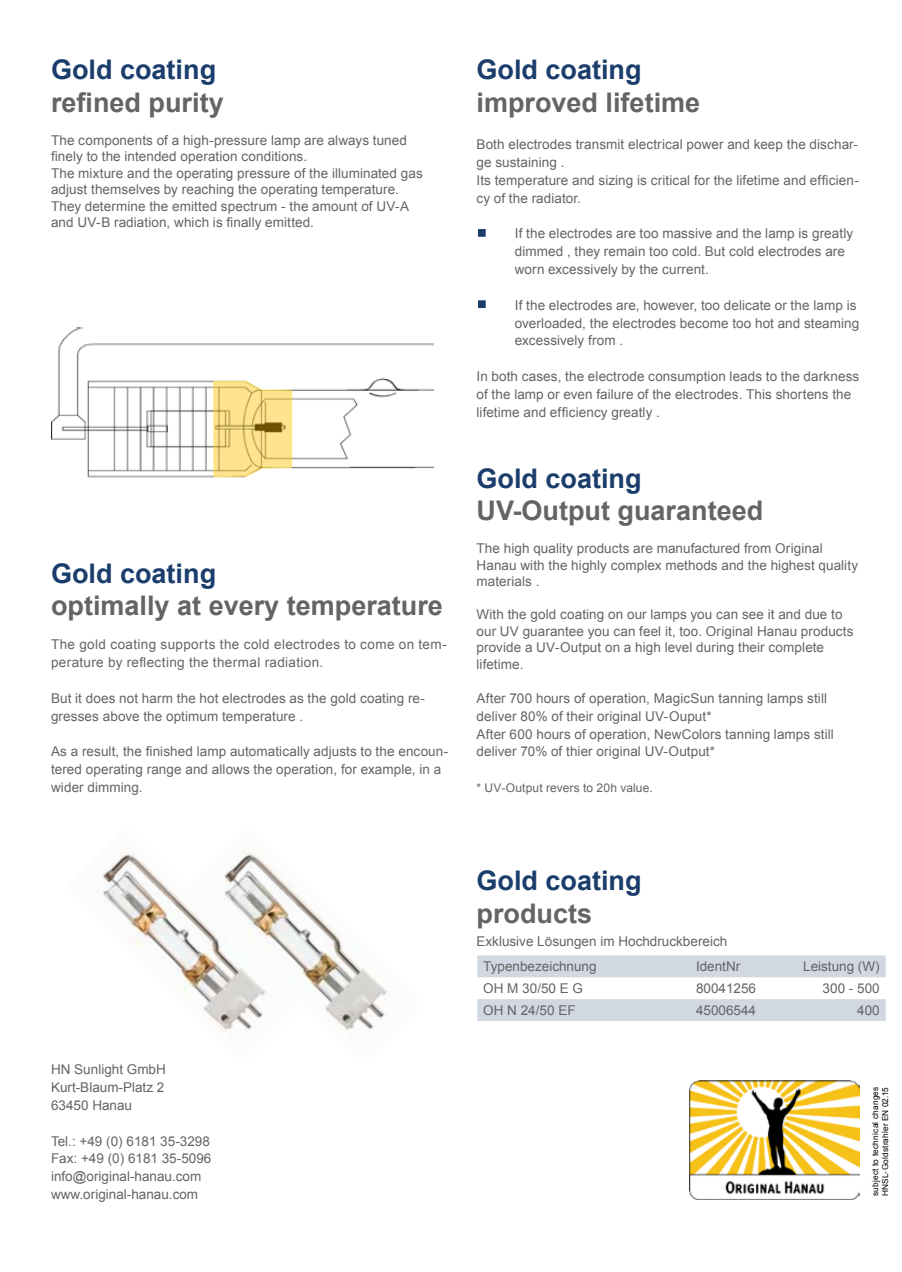
<style>
.page{position:relative;width:902px;height:1272px;background:#fff}
.page>*{position:absolute;margin:0;border:0;box-sizing:border-box;transform-origin:0 0}
.t1{font:700 27px "Arial";color:#646464}
.t2{font:700 27px "Arial";color:#1a3d6c}
.t3{font:13.5px/17.9px "Arial";letter-spacing:.005em;color:#646464}
.t4{font:13.5px/17.9px "Arial";letter-spacing:.03em;color:#646464}
.t5{font:12px "Arial";letter-spacing:.01em;color:#646464}
.t6{font:8.25px/9.9px "Arial";letter-spacing:.03em;color:#000}
</style>
<div class="page">
<div style="left:476px;top:227px;width:11px;height:11px;background:#1a3d6c;border:1px solid #fff"></div>
<div style="left:476px;top:299px;width:11px;height:10px;background:#1a3d6c;border:1px solid #fff"></div>
<img style="left:689px;top:1080px;width:170px;height:118px">
<svg style="left:477px;top:955px;width:408px;height:65px"></svg>
<img style="left:51px;top:327px;width:383px;height:151px">
<img style="left:95px;top:852px;width:92px;height:136px">
<img style="left:187px;top:851px;width:201px;height:186px">
<h1 class="t2" style="left:51px;top:51px;width:167px">Gold coating</h1>
<h1 class="t1" style="left:51px;top:83px;width:174px">refined purity</h1>
<p class="t3" style="left:51px;top:132px;width:373px;line-height:16.5px">The components of a high-pressure lamp are always tuned finely to the intended operation conditions.<br>The mixture and the operating pressure of the illuminated gas adjust themselves by reaching the operating temperature.<br>They determine the emitted spectrum - the amount of UV-A and UV-B radiation, which is finally emitted.</p>
<h1 class="t2" style="left:51px;top:554px;width:167px">Gold coating</h1>
<h1 class="t1" style="left:51px;top:587px;width:393px">optimally at every temperature</h1>
<p class="t4" style="left:51px;top:635px;width:397px">The gold coating supports the cold electrodes to come on tem&shy;perature by reflecting the thermal radiation.</p>
<p class="t3" style="left:51px;top:689px;width:375px">But it does not harm the hot electrodes as the gold coating re&shy;gresses above the optimum temperature .</p>
<p class="t3" style="left:51px;top:742px;width:398px">As a result, the finished lamp automatically adjusts to the encoun&shy;tered operating range and allows the operation, for example, in a wider dimming.</p>
<h1 class="t2" style="left:476px;top:51px;width:167px">Gold coating</h1>
<h1 class="t1" style="left:476px;top:83px;width:225px">improved lifetime</h1>
<p class="t3" style="left:476px;top:135px;width:384px">Both electrodes transmit electrical power and keep the dischar&shy;ge sustaining .<br>Its temperature and sizing is critical for the lifetime and efficien&shy;cy of the radiator.</p>
<p class="t3" style="left:514px;top:224px;width:340px">If the electrodes are too massive and the lamp is greatly dimmed , they remain too cold. But cold electrodes are worn excessively by the current.</p>
<p class="t3" style="left:514px;top:296px;width:346px">If the electrodes are, however, too delicate or the lamp is overloaded, the electrodes become too hot and steaming excessively from .</p>
<p class="t3" style="left:476px;top:367px;width:384px">In both cases, the electrode consumption leads to the darkness of the lamp or even failure of the electrodes. This shortens the lifetime and efficiency greatly .</p>
<h1 class="t2" style="left:476px;top:459px;width:167px">Gold coating</h1>
<h1 class="t1" style="left:476px;top:491px;width:288px">UV-Output guaranteed</h1>
<p class="t3" style="left:476px;top:540px;width:383px;line-height:16.5px">The high quality products are manufactured from Original<br>Hanau with the highly complex methods and the highest quality materials .</p>
<p class="t3" style="left:476px;top:606px;width:378px;line-height:16.5px">With the gold coating on our lamps you can see it and due to our UV guarantee you can feel it, too. Original Hanau products provide a UV-Output on a high level during their complete lifetime.</p>
<p class="t3" style="left:476px;top:689px;width:359px">After 700 hours of operation, MagicSun tanning lamps still deliver 80% of their original UV-Ouput*<br>After 600 hours of operation, NewColors tanning lamps still deliver 70% of thier original UV-Output*</p>
<p class="t5" style="left:476px;top:779px;width:178px">* UV-Output revers to 20h value.</p>
<p class="t3" style="left:51px;top:1060px;width:116px;text-align:justify">HN Sunlight GmbH Kurt-Blaum-Platz 2<br>63450 Hanau</p>
<p class="t3" style="left:51px;top:1131px;width:162px">Tel.: +49 (0) 6181 35-3298<br>Fax: +49 (0) 6181 35-5096 info@original-hanau.com www.original-hanau.com</p>
<h1 class="t2" style="left:476px;top:861px;width:167px">Gold coating</h1>
<h1 class="t1" style="left:476px;top:894px;width:117px">products</h1>
<p class="t3" style="left:476px;top:931px;width:252px">Exklusive Lösungen im Hochdruckbereich</p>
<p class="t3" style="left:483px;top:957px;width:115px">Typenbezeichnung</p>
<p class="t3" style="left:696px;top:957px;width:46px">IdentNr</p>
<p class="t3" style="left:803px;top:957px;width:78px">Leistung (W)</p>
<p class="t3" style="left:483px;top:979px;width:101px">OH M 30/50 E G</p>
<p class="t3" style="left:696px;top:979px;width:62px">80041256</p>
<p class="t3" style="left:822px;top:979px;width:59px">300 - 500</p>
<p class="t3" style="left:483px;top:1001px;width:94px">OH N 24/50 EF</p>
<p class="t3" style="left:696px;top:1001px;width:62px">45006544</p>
<p class="t3" style="left:857px;top:1001px;width:24px">400</p>
<p class="t6" style="left:870px;top:1196px;width:111px;rotate:-90deg">subject to technical changes<br>HNSL-Goldstrahler EN 02.15</p>
</div>
